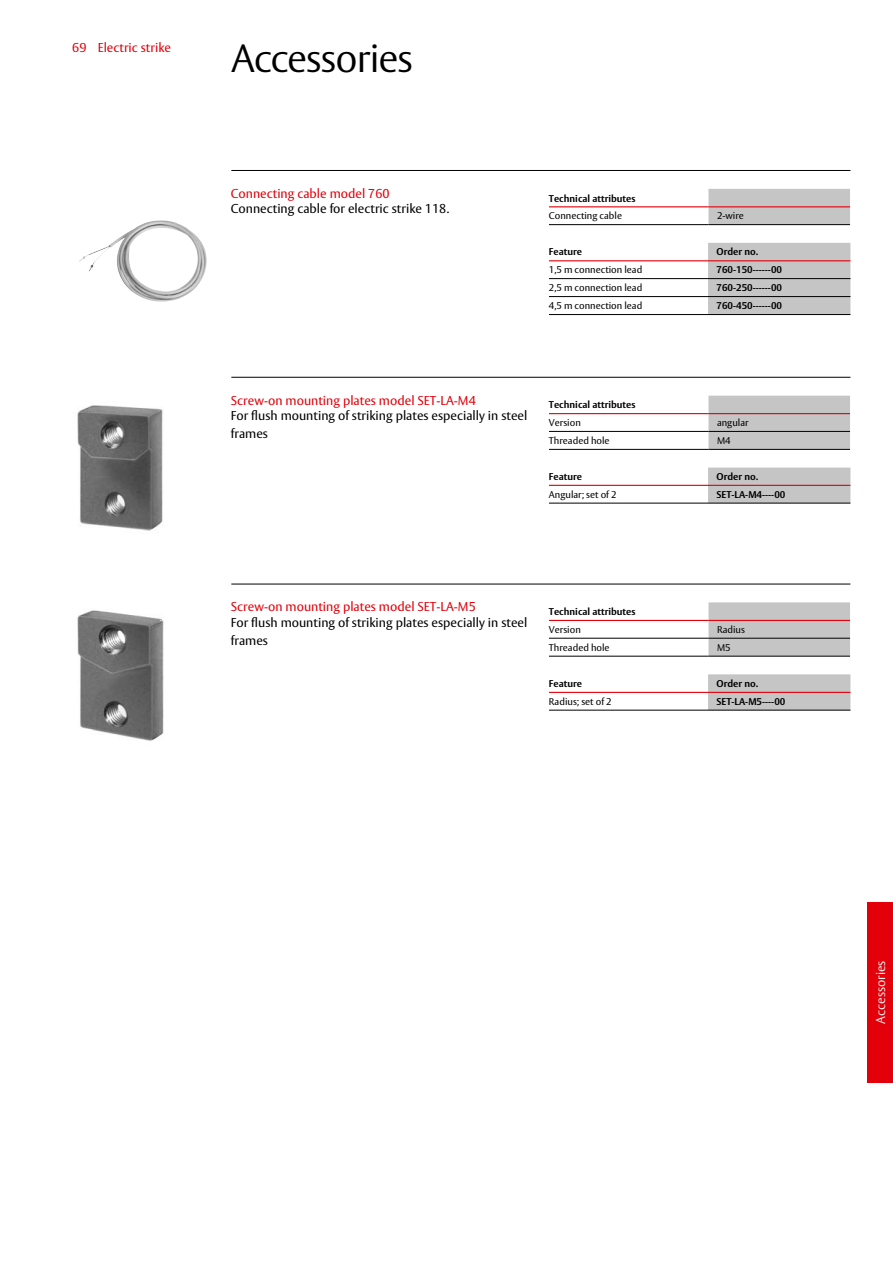
<style>
.page{position:relative;width:893px;height:1263px;background:#fff}
.page>*{position:absolute;margin:0;border:0;box-sizing:border-box;transform-origin:0 0}
.t1{font:300 39px "ASSA Vesta";letter-spacing:-.025em;color:#000}
.t2{font:12.75px/18px "ASSA Vesta";color:#000}
.t3{font:12.75px "ASSA Vesta";color:#e3000a}
.t4{font:300 12.75px "ASSA Vesta";color:#fff}
.t5{font:700 9.75px "ASSA Vesta";color:#000}
.t6{font:9.75px "ASSA Vesta";color:#000}
</style>
<div class="page">
<div style="left:867px;top:902px;width:26px;height:180px;background:#e3000a"></div>
<img style="left:79px;top:220px;width:128px;height:82px">
<div style="left:708px;top:189px;width:142px;height:35px;background:#c5c5c6"></div>
<hr style="left:549px;top:206px;width:159px;height:1px;background:#e3000a">
<hr style="left:708px;top:206px;width:142px;height:1px;background:#e3000a">
<hr style="left:549px;top:224px;width:159px;height:1px;background:#000">
<hr style="left:708px;top:224px;width:142px;height:1px;background:#000">
<div style="left:708px;top:243px;width:142px;height:71px;background:#c5c5c6"></div>
<hr style="left:549px;top:260px;width:159px;height:1px;background:#e3000a">
<hr style="left:708px;top:260px;width:142px;height:1px;background:#e3000a">
<hr style="left:549px;top:278px;width:159px;height:1px;background:#000">
<hr style="left:549px;top:296px;width:159px;height:1px;background:#000">
<hr style="left:708px;top:278px;width:142px;height:1px;background:#000">
<hr style="left:708px;top:296px;width:142px;height:1px;background:#000">
<hr style="left:549px;top:314px;width:159px;height:1px;background:#000">
<hr style="left:708px;top:314px;width:142px;height:1px;background:#000">
<hr style="left:231px;top:170px;width:619px;height:1px;background:#000">
<img style="left:77px;top:405px;width:86px;height:126px">
<div style="left:708px;top:396px;width:142px;height:53px;background:#c5c5c6"></div>
<hr style="left:549px;top:413px;width:159px;height:1px;background:#e3000a">
<hr style="left:708px;top:413px;width:142px;height:1px;background:#e3000a">
<hr style="left:549px;top:431px;width:159px;height:1px;background:#000">
<hr style="left:708px;top:431px;width:142px;height:1px;background:#000">
<hr style="left:549px;top:449px;width:159px;height:1px;background:#000">
<hr style="left:708px;top:449px;width:142px;height:1px;background:#000">
<div style="left:708px;top:468px;width:142px;height:35px;background:#c5c5c6"></div>
<hr style="left:549px;top:485px;width:159px;height:1px;background:#e3000a">
<hr style="left:708px;top:485px;width:142px;height:1px;background:#e3000a">
<hr style="left:549px;top:503px;width:159px;height:1px;background:#000">
<hr style="left:708px;top:503px;width:142px;height:1px;background:#000">
<hr style="left:231px;top:377px;width:619px;height:1px;background:#000">
<img style="left:77px;top:610px;width:87px;height:131px">
<svg style="left:708px;top:602px;width:142px;height:54px;background:#c3c2c3"></svg>
<hr style="left:549px;top:620px;width:159px;height:1px;background:#e3000a">
<hr style="left:708px;top:620px;width:142px;height:1px;background:#e3000a">
<hr style="left:549px;top:638px;width:159px;height:1px;background:#000">
<hr style="left:708px;top:638px;width:142px;height:1px;background:#000">
<hr style="left:549px;top:656px;width:159px;height:1px;background:#000">
<hr style="left:708px;top:656px;width:142px;height:1px;background:#000">
<svg style="left:708px;top:674px;width:142px;height:36px;background:#c3c2c3"></svg>
<hr style="left:549px;top:692px;width:159px;height:1px;background:#e3000a">
<hr style="left:708px;top:692px;width:142px;height:1px;background:#e3000a">
<hr style="left:549px;top:710px;width:159px;height:1px;background:#000">
<hr style="left:708px;top:710px;width:142px;height:1px;background:#000">
<hr style="left:231px;top:584px;width:619px;height:1px;background:#000">
<h2 class="t3" style="left:72px;top:39px;width:16px">69</h2>
<h2 class="t3" style="left:98px;top:39px;width:75px">Electric strike</h2>
<h1 class="t1" style="left:231px;top:35px;width:183px">Accessories</h1>
<h2 class="t3" style="left:231px;top:186px;width:160px">Connecting cable model 760</h2>
<h2 class="t2" style="left:231px;top:200px;width:220px">Connecting cable for electric strike 118.</h2>
<p class="t5" style="left:549px;top:192px;width:88px">Technical attributes</p>
<p class="t6" style="left:549px;top:210px;width:75px">Connecting cable</p>
<p class="t6" style="left:717px;top:210px;width:28px">2-wire</p>
<p class="t5" style="left:549px;top:246px;width:35px">Feature</p>
<p class="t5" style="left:716px;top:246px;width:43px">Order no.</p>
<p class="t6" style="left:549px;top:264px;width:95px">1 ,5 m connection lead</p>
<p class="t5" style="left:716px;top:264px;width:67px">760-150------00</p>
<p class="t6" style="left:549px;top:282px;width:95px">2,5 m connection lead</p>
<p class="t5" style="left:716px;top:282px;width:67px">760-250------00</p>
<p class="t6" style="left:549px;top:300px;width:95px">4,5 m connection lead</p>
<p class="t5" style="left:716px;top:300px;width:67px">760-450------00</p>
<h2 class="t3" style="left:231px;top:392px;width:246px">Screw-on mounting plates model SET-LA-M4</h2>
<h2 class="t2" style="left:231px;top:407px;width:298px">For flush mounting of striking plates especially in steel frames</h2>
<p class="t5" style="left:549px;top:399px;width:88px">Technical attributes</p>
<p class="t6" style="left:549px;top:417px;width:33px">Version</p>
<p class="t6" style="left:717px;top:417px;width:33px">angular</p>
<p class="t6" style="left:549px;top:435px;width:62px">Threaded hole</p>
<p class="t6" style="left:717px;top:435px;width:15px">M4</p>
<p class="t5" style="left:549px;top:471px;width:35px">Feature</p>
<p class="t5" style="left:716px;top:471px;width:43px">Order no.</p>
<p class="t6" style="left:549px;top:489px;width:68px">Angular; set of 2</p>
<p class="t5" style="left:716px;top:488px;width:70px">SET-LA-M4----00</p>
<h2 class="t3" style="left:231px;top:599px;width:246px">Screw-on mounting plates model SET-LA-M5</h2>
<h2 class="t2" style="left:231px;top:614px;width:298px">For flush mounting of striking plates especially in steel frames</h2>
<p class="t5" style="left:549px;top:606px;width:88px">Technical attributes</p>
<p class="t6" style="left:549px;top:624px;width:33px">Version</p>
<p class="t6" style="left:717px;top:624px;width:29px">Radius</p>
<p class="t6" style="left:549px;top:642px;width:62px">Threaded hole</p>
<p class="t6" style="left:717px;top:642px;width:15px">M5</p>
<p class="t5" style="left:549px;top:678px;width:35px">Feature</p>
<p class="t5" style="left:716px;top:678px;width:43px">Order no.</p>
<p class="t6" style="left:549px;top:696px;width:63px">Radius; set of 2</p>
<p class="t5" style="left:716px;top:695px;width:70px">SET-LA-M5----00</p>
<h2 class="t4" style="left:873px;top:1024px;width:65px;rotate:-90deg">Accessories</h2>
</div>
